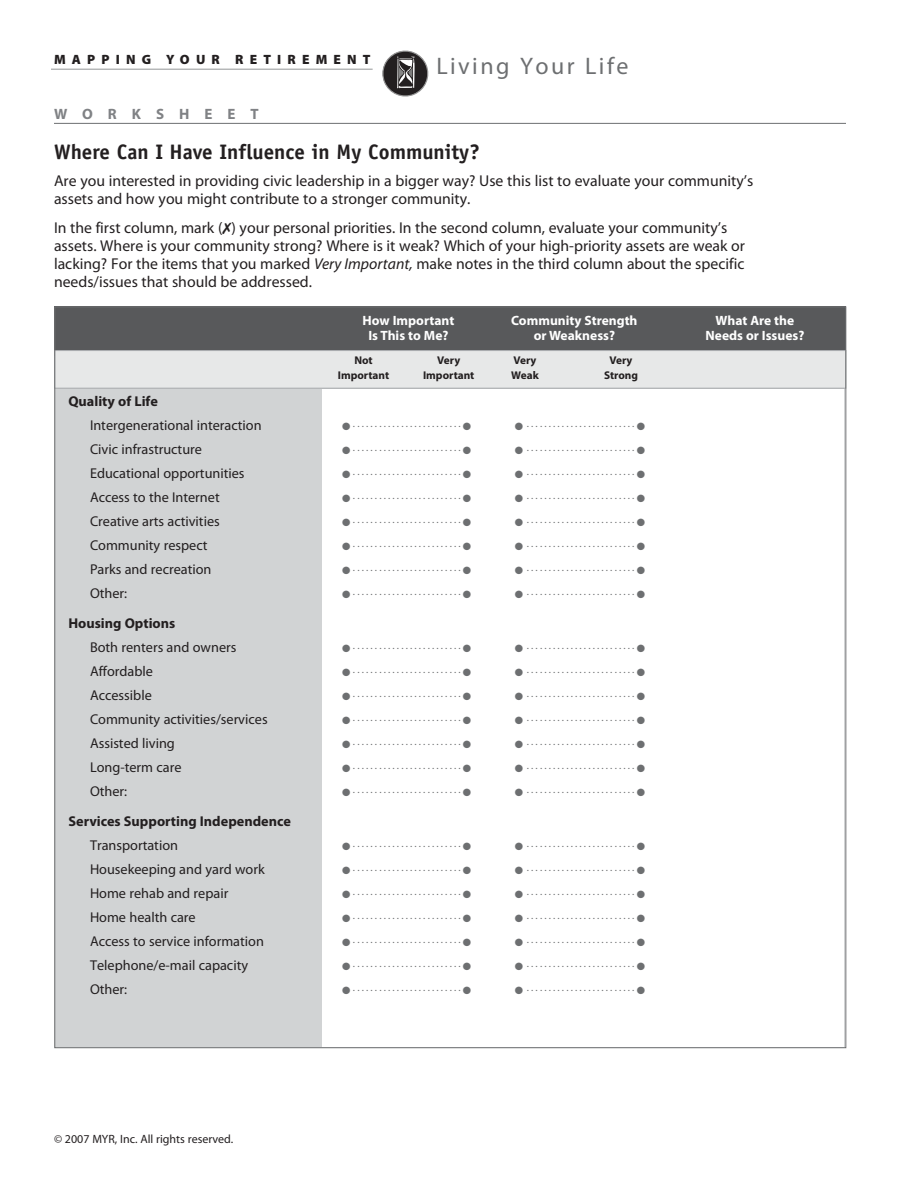
<style>
.page{position:relative;width:918px;height:1188px;background:#fff}
.page>*{position:absolute;margin:0;border:0;box-sizing:border-box;transform-origin:0 0}
.t1{font:24px "Myriad Pro";letter-spacing:.105em;color:#6d6f71}
.t2{font:700 21px "Officina Sans";color:#231f20}
.t3{font:15.75px/18px "Myriad Pro";color:#231f20}
.t4{font:700 15px "Myriad Pro";letter-spacing:1em;color:#808285}
.t5{font:14.25px "Myriad Pro";color:#231f20}
.t6{font:700 14.25px "Myriad Pro";color:#231f20}
.t7{font:700 13.5px "Myriad Pro";color:#fff}
.t8{font:900 13.5px "Myriad Pro";letter-spacing:.46em;color:#231f20}
.t9{font:12px "Myriad Pro";color:#231f20}
.t10{font:700 11.25px "Myriad Pro";color:#231f20}
.t11{font:10.5px "Myriad Pro";color:#6d6f71}
.s1{font-style:italic}
</style>
<div class="page">
<svg style="left:382px;top:50px;width:47px;height:47px"></svg>
<hr style="left:51px;top:69px;width:322px;height:1px;background:#949698">
<div style="left:55px;top:307px;width:790px;height:741px;background:#d1d3d4"></div>
<div style="left:55px;top:307px;width:791px;height:49px;background:#58595b"></div>
<hr style="left:54px;top:123px;width:792px;height:1px;background:#6d6f71">
<div style="left:55px;top:351px;width:791px;height:37px;background:#e7e8e8"></div>
<div style="left:54px;top:350px;width:792px;height:38px;border:1px solid #a7a9ac"></div>
<div style="left:322px;top:389px;width:522px;height:657px;background:#fff"></div>
<p class="t8" style="left:54px;top:54px;width:318px">MAPPING YOUR RETIREMENT</p>
<h1 class="t1" style="left:436px;top:57px;width:194px">Living Your Life</h1>
<h3 class="t4" style="left:54px;top:109px;width:206px">WORKSHEET</h3>
<h2 class="t2" style="left:54px;top:144px;width:427px">Where Can I Have Influence in My Community?</h2>
<h3 class="t3" style="left:54px;top:174px;width:701px">Are you interested in providing civic leadership in a bigger way? Use this list to evaluate your community’s assets and how you might contribute to a stronger community.</h3>
<p class="t3" style="left:54px;top:220px;width:693px">In the first column, mark (✗) your personal priorities. In the second column, evaluate your community’s assets. Where is your community strong? Where is it weak? Which of your high-priority assets are weak or lacking? For the items that you marked <span class="s1">Very Important,</span> make notes in the third column about the specific needs/issues that should be addressed.</p>
<p class="t7" style="left:362px;top:315px;width:93px">How Important</p>
<p class="t7" style="left:511px;top:315px;width:128px">Community Strength</p>
<p class="t7" style="left:716px;top:315px;width:80px">What Are the</p>
<p class="t7" style="left:368px;top:330px;width:82px">Is This to Me?</p>
<p class="t7" style="left:534px;top:330px;width:83px">or Weakness?</p>
<p class="t7" style="left:706px;top:330px;width:100px">Needs or Issues?</p>
<p class="t10" style="left:354px;top:356px;width:20px">Not</p>
<p class="t10" style="left:437px;top:356px;width:24px">Very</p>
<p class="t10" style="left:514px;top:356px;width:24px">Very</p>
<p class="t10" style="left:610px;top:356px;width:24px">Very</p>
<p class="t10" style="left:338px;top:371px;width:53px">Important</p>
<p class="t10" style="left:423px;top:371px;width:53px">Important</p>
<p class="t10" style="left:511px;top:371px;width:29px">Weak</p>
<p class="t10" style="left:604px;top:371px;width:35px">Strong</p>
<h3 class="t6" style="left:68px;top:395px;width:91px">Quality of Life</h3>
<h3 class="t5" style="left:90px;top:419px;width:173px">Intergenerational interaction</h3>
<p class="t11" style="left:342px;top:419px;width:131px">● . . . . . . . . . . . . . . . . . . . . . . . . . ●</p>
<p class="t11" style="left:515px;top:419px;width:132px">● . . . . . . . . . . . . . . . . . . . . . . . . . ●</p>
<h3 class="t5" style="left:90px;top:443px;width:114px">Civic infrastructure</h3>
<p class="t11" style="left:342px;top:443px;width:131px">● . . . . . . . . . . . . . . . . . . . . . . . . . ●</p>
<p class="t11" style="left:515px;top:443px;width:132px">● . . . . . . . . . . . . . . . . . . . . . . . . . ●</p>
<h3 class="t5" style="left:90px;top:467px;width:156px">Educational opportunities</h3>
<p class="t11" style="left:342px;top:467px;width:131px">● . . . . . . . . . . . . . . . . . . . . . . . . . ●</p>
<p class="t11" style="left:515px;top:467px;width:132px">● . . . . . . . . . . . . . . . . . . . . . . . . . ●</p>
<h3 class="t5" style="left:90px;top:491px;width:131px">Access to the Internet</h3>
<p class="t11" style="left:342px;top:491px;width:131px">● . . . . . . . . . . . . . . . . . . . . . . . . . ●</p>
<p class="t11" style="left:515px;top:491px;width:132px">● . . . . . . . . . . . . . . . . . . . . . . . . . ●</p>
<h3 class="t5" style="left:90px;top:515px;width:131px">Creative arts activities</h3>
<p class="t11" style="left:342px;top:515px;width:131px">● . . . . . . . . . . . . . . . . . . . . . . . . . ●</p>
<p class="t11" style="left:515px;top:515px;width:132px">● . . . . . . . . . . . . . . . . . . . . . . . . . ●</p>
<h3 class="t5" style="left:90px;top:539px;width:119px">Community respect</h3>
<p class="t11" style="left:342px;top:539px;width:131px">● . . . . . . . . . . . . . . . . . . . . . . . . . ●</p>
<p class="t11" style="left:515px;top:539px;width:132px">● . . . . . . . . . . . . . . . . . . . . . . . . . ●</p>
<h3 class="t5" style="left:90px;top:563px;width:123px">Parks and recreation</h3>
<p class="t11" style="left:342px;top:563px;width:131px">● . . . . . . . . . . . . . . . . . . . . . . . . . ●</p>
<p class="t11" style="left:515px;top:563px;width:132px">● . . . . . . . . . . . . . . . . . . . . . . . . . ●</p>
<h3 class="t5" style="left:90px;top:587px;width:39px">Other:</h3>
<p class="t11" style="left:342px;top:587px;width:131px">● . . . . . . . . . . . . . . . . . . . . . . . . . ●</p>
<p class="t11" style="left:515px;top:587px;width:132px">● . . . . . . . . . . . . . . . . . . . . . . . . . ●</p>
<h3 class="t6" style="left:68px;top:617px;width:108px">Housing Options</h3>
<h3 class="t5" style="left:90px;top:641px;width:148px">Both renters and owners</h3>
<p class="t11" style="left:342px;top:641px;width:131px">● . . . . . . . . . . . . . . . . . . . . . . . . . ●</p>
<p class="t11" style="left:515px;top:641px;width:132px">● . . . . . . . . . . . . . . . . . . . . . . . . . ●</p>
<h3 class="t5" style="left:90px;top:665px;width:65px">Affordable</h3>
<p class="t11" style="left:342px;top:665px;width:131px">● . . . . . . . . . . . . . . . . . . . . . . . . . ●</p>
<p class="t11" style="left:515px;top:665px;width:132px">● . . . . . . . . . . . . . . . . . . . . . . . . . ●</p>
<h3 class="t5" style="left:90px;top:689px;width:63px">Accessible</h3>
<p class="t11" style="left:342px;top:689px;width:131px">● . . . . . . . . . . . . . . . . . . . . . . . . . ●</p>
<p class="t11" style="left:515px;top:689px;width:132px">● . . . . . . . . . . . . . . . . . . . . . . . . . ●</p>
<h3 class="t5" style="left:90px;top:713px;width:179px">Community activities/services</h3>
<p class="t11" style="left:342px;top:713px;width:131px">● . . . . . . . . . . . . . . . . . . . . . . . . . ●</p>
<p class="t11" style="left:515px;top:713px;width:132px">● . . . . . . . . . . . . . . . . . . . . . . . . . ●</p>
<h3 class="t5" style="left:90px;top:737px;width:86px">Assisted living</h3>
<p class="t11" style="left:342px;top:737px;width:131px">● . . . . . . . . . . . . . . . . . . . . . . . . . ●</p>
<p class="t11" style="left:515px;top:737px;width:132px">● . . . . . . . . . . . . . . . . . . . . . . . . . ●</p>
<h3 class="t5" style="left:90px;top:761px;width:93px">Long-term care</h3>
<p class="t11" style="left:342px;top:761px;width:131px">● . . . . . . . . . . . . . . . . . . . . . . . . . ●</p>
<p class="t11" style="left:515px;top:761px;width:132px">● . . . . . . . . . . . . . . . . . . . . . . . . . ●</p>
<h3 class="t5" style="left:90px;top:785px;width:39px">Other:</h3>
<p class="t11" style="left:342px;top:785px;width:131px">● . . . . . . . . . . . . . . . . . . . . . . . . . ●</p>
<p class="t11" style="left:515px;top:785px;width:132px">● . . . . . . . . . . . . . . . . . . . . . . . . . ●</p>
<h3 class="t6" style="left:68px;top:815px;width:224px">Services Supporting Independence</h3>
<h3 class="t5" style="left:90px;top:839px;width:90px">Transportation</h3>
<p class="t11" style="left:342px;top:839px;width:131px">● . . . . . . . . . . . . . . . . . . . . . . . . . ●</p>
<p class="t11" style="left:515px;top:839px;width:132px">● . . . . . . . . . . . . . . . . . . . . . . . . . ●</p>
<h3 class="t5" style="left:90px;top:863px;width:176px">Housekeeping and yard work</h3>
<p class="t11" style="left:342px;top:863px;width:131px">● . . . . . . . . . . . . . . . . . . . . . . . . . ●</p>
<p class="t11" style="left:515px;top:863px;width:132px">● . . . . . . . . . . . . . . . . . . . . . . . . . ●</p>
<h3 class="t5" style="left:90px;top:887px;width:140px">Home rehab and repair</h3>
<p class="t11" style="left:342px;top:887px;width:131px">● . . . . . . . . . . . . . . . . . . . . . . . . . ●</p>
<p class="t11" style="left:515px;top:887px;width:132px">● . . . . . . . . . . . . . . . . . . . . . . . . . ●</p>
<h3 class="t5" style="left:90px;top:911px;width:107px">Home health care</h3>
<p class="t11" style="left:342px;top:911px;width:131px">● . . . . . . . . . . . . . . . . . . . . . . . . . ●</p>
<p class="t11" style="left:515px;top:911px;width:132px">● . . . . . . . . . . . . . . . . . . . . . . . . . ●</p>
<h3 class="t5" style="left:90px;top:935px;width:175px">Access to service information</h3>
<p class="t11" style="left:342px;top:935px;width:131px">● . . . . . . . . . . . . . . . . . . . . . . . . . ●</p>
<p class="t11" style="left:515px;top:935px;width:132px">● . . . . . . . . . . . . . . . . . . . . . . . . . ●</p>
<h3 class="t5" style="left:90px;top:959px;width:160px">Telephone/e-mail capacity</h3>
<p class="t11" style="left:342px;top:959px;width:131px">● . . . . . . . . . . . . . . . . . . . . . . . . . ●</p>
<p class="t11" style="left:515px;top:959px;width:132px">● . . . . . . . . . . . . . . . . . . . . . . . . . ●</p>
<h3 class="t5" style="left:90px;top:983px;width:39px">Other:</h3>
<p class="t11" style="left:342px;top:983px;width:131px">● . . . . . . . . . . . . . . . . . . . . . . . . . ●</p>
<p class="t11" style="left:515px;top:983px;width:132px">● . . . . . . . . . . . . . . . . . . . . . . . . . ●</p>
<p class="t9" style="left:54px;top:1134px;width:181px">© 2007 MYR, Inc. All rights reserved.</p>
</div>
